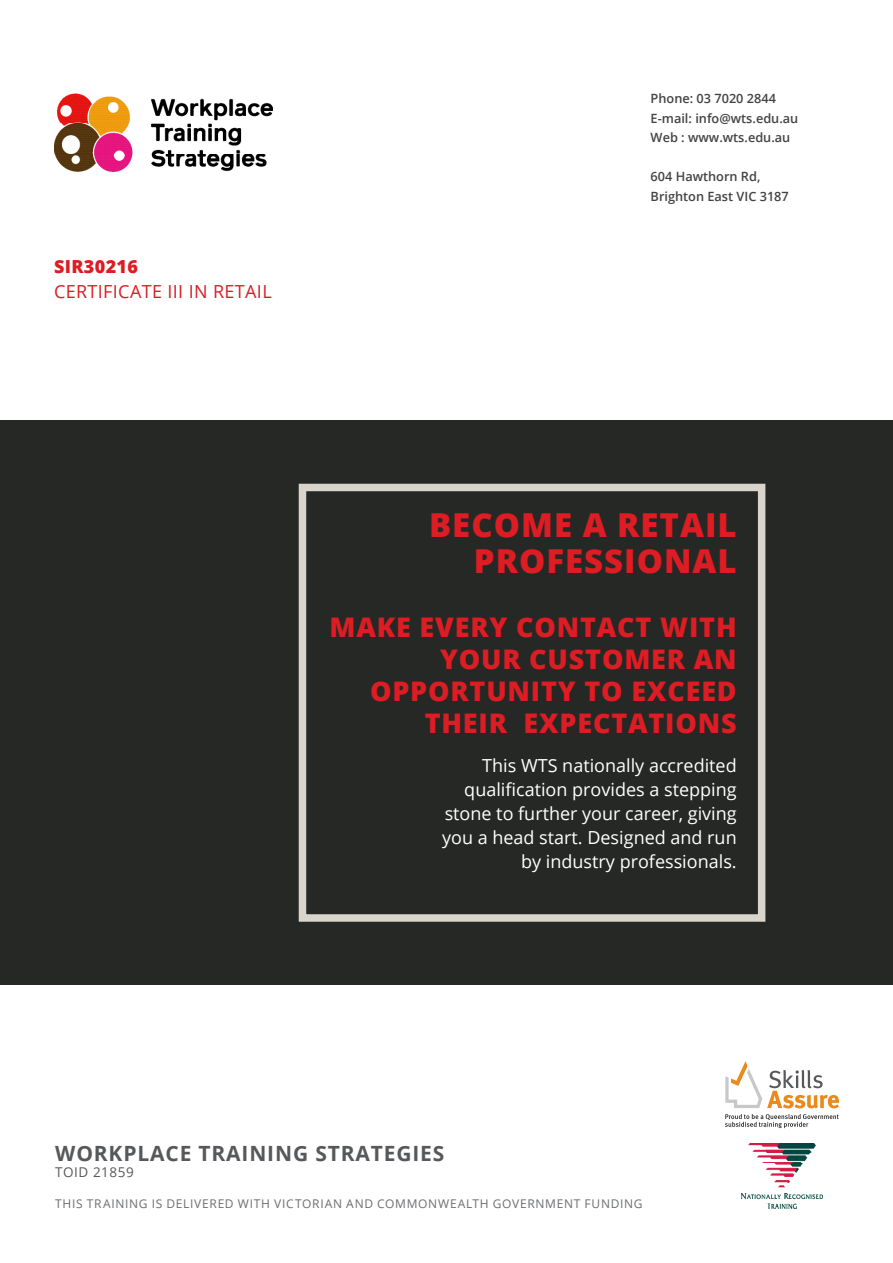
<style>
.page{position:relative;width:893px;height:1263px;background:#fff}
.page>*{position:absolute;margin:0;border:0;box-sizing:border-box;transform-origin:0 0}
.t1{font:800 33px "Open Sans";letter-spacing:.03em;color:#dd1c23}
.t2{font:800 27px "Open Sans";letter-spacing:.03em;color:#dd1c23}
.Title{font:700 21px "Open Sans";letter-spacing:.04em;color:#57585a}
.t3{font:18px/24px "Open Sans";color:#fff;text-align:right}
.t4{font:18px "Open Sans";letter-spacing:.02em;color:#dd1c23}
.t5{font:800 18px "Open Sans";letter-spacing:.02em;color:#dd1c23}
.Title-2{font:13.5px "Open Sans";letter-spacing:.04em;color:#57585a}
.t6{font:600 12.75px/19.5px "Open Sans";color:#434343}
.Title-3{font:12px "Open Sans";letter-spacing:.06em;color:#6c6d70}
</style>
<div class="page">
<div style="left:0;top:421px;width:893px;height:564px;background:#262825"></div>
<img style="left:54px;top:94px;width:218px;height:78px">
<svg style="left:725px;top:1061px;width:114px;height:47px"></svg>
<svg style="left:725px;top:1114px;width:114px;height:14px"></svg>
<img style="left:742px;top:1144px;width:80px;height:64px">
<div style="left:299px;top:484px;width:466px;height:438px;border:8px solid #d9d5cc"></div>
<p class="t5" style="left:54px;top:253px;width:86px">SIR30216</p>
<p class="t4" style="left:54px;top:279px;width:219px">CERTIFICATE III IN RETAIL</p>
<p class="t6" style="left:651px;top:89px;width:127px">Phone: 03 7020 2844</p>
<p class="t6" style="left:651px;top:108px;width:149px">E-mail: info@wts.edu.au<br>Web : www.wts.edu.au</p>
<p class="t6" style="left:651px;top:167px;width:111px">604 Hawthorn Rd,</p>
<p class="t6" style="left:651px;top:186px;width:140px">Brighton East VIC 3187</p>
<p class="t1" style="left:429px;top:499px;width:309px">BECOME A RETAIL</p>
<p class="t1" style="left:474px;top:536px;width:264px">PROFESSIONAL</p>
<p class="t2" style="left:329px;top:607px;width:409px">MAKE EVERY CONTACT WITH</p>
<p class="t2" style="left:440px;top:639px;width:298px">YOUR CUSTOMER AN</p>
<p class="t2" style="left:370px;top:671px;width:368px">OPPORTUNITY TO EXCEED</p>
<p class="t2" style="left:425px;top:703px;width:314px">THEIR EXPECTATIONS</p>
<p class="t3" style="left:442px;top:753px;width:296px">This WTS nationally accredited qualification provides a stepping stone to further your career, giving you a head start. Designed and run by industry professionals.</p>
<p class="Title" style="left:55px;top:1138px;width:391px">WORKPLACE TRAINING STRATEGIES</p>
<p class="Title-2" style="left:55px;top:1163px;width:80px">TOID 21859</p>
<p class="Title-3" style="left:55px;top:1195px;width:589px">THIS TRAINING IS DELIVERED WITH VICTORIAN AND COMMONWEALTH GOVERNMENT FUNDING</p>
</div>
